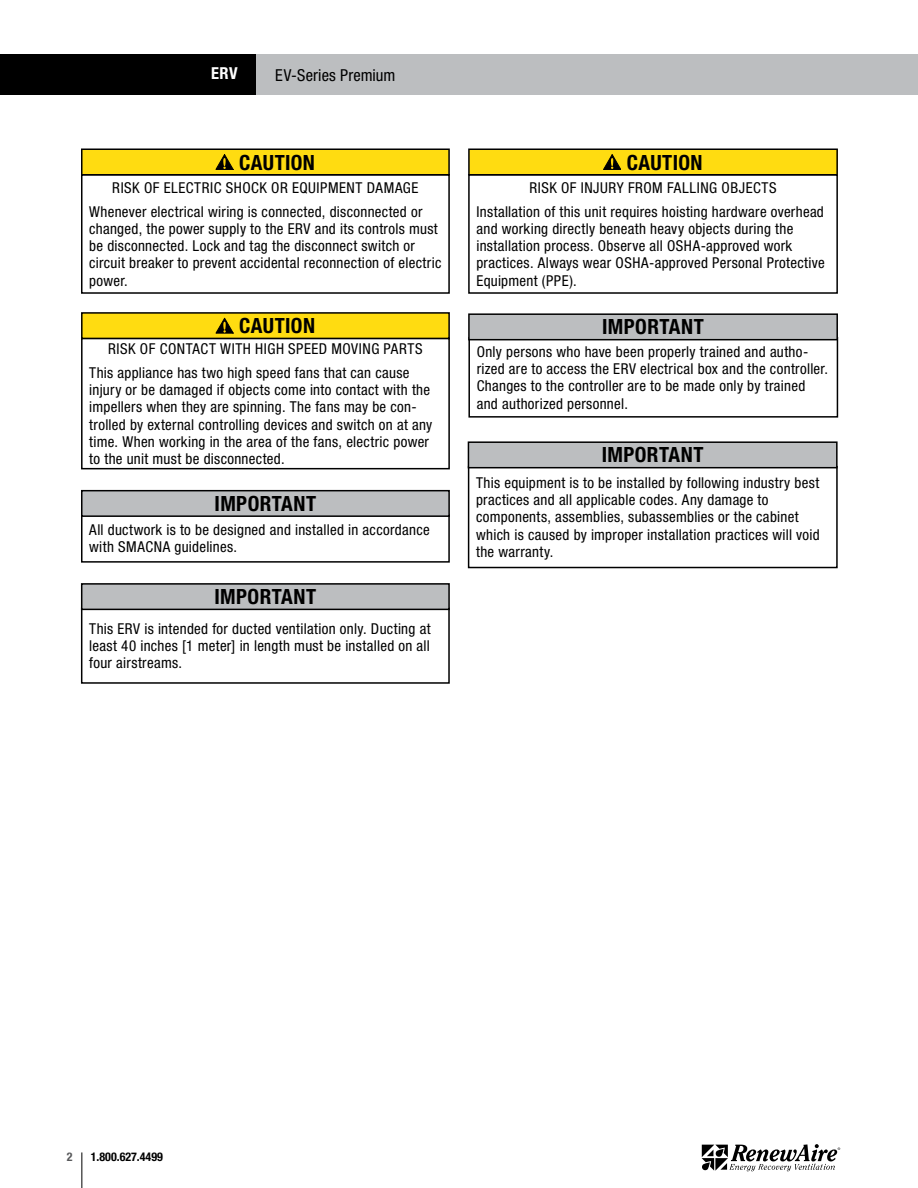
<style>
.page{position:relative;width:918px;height:1188px;background:#fff}
.page>*{position:absolute;margin:0;border:0;box-sizing:border-box;transform-origin:0 0}
.t1{font:700 condensed 21px "Helvetica Neue LT Std";letter-spacing:.02em;color:#000}
.t2{font:condensed 16.5px "Helvetica Neue LT Std";letter-spacing:.005em;color:#000}
.t3{font:700 condensed 16.5px "Helvetica Neue LT Std";color:#fff}
.t4{font:condensed 15px/17.2px "Helvetica Neue LT Std";letter-spacing:.02em;color:#000}
.t5{font:700 condensed 12px "Helvetica Neue LT Std";color:#000}
.t6{font:700 condensed 12px "Helvetica Neue LT Std";color:#58595b}
</style>
<div class="page">
<div style="left:256px;top:54px;width:662px;height:40px;background:#bcbec0"></div>
<div style="left:0;top:54px;width:256px;height:40px;background:#000"></div>
<hr style="left:82px;top:1152px;width:1px;height:36px;background:#000">
<svg style="left:702px;top:1144px;width:138px;height:27px"></svg>
<div style="left:82px;top:149px;width:367px;height:26px;background:#ffdc11"></div>
<svg style="left:216px;top:155px;width:17px;height:15px"></svg>
<div style="left:81px;top:148px;width:369px;height:28px;border:2px solid #000"></div>
<div style="left:468px;top:337px;width:370px;height:81px;border:2px solid #000"></div>
<div style="left:469px;top:314px;width:368px;height:26px;background:#bcbec0"></div>
<div style="left:468px;top:313px;width:370px;height:27px;border:2px solid #000"></div>
<div style="left:469px;top:149px;width:368px;height:26px;background:#ffdc11"></div>
<svg style="left:603px;top:155px;width:18px;height:15px"></svg>
<div style="left:468px;top:148px;width:370px;height:28px;border:2px solid #000"></div>
<div style="left:81px;top:338px;width:369px;height:131px;border:2px solid #000"></div>
<div style="left:82px;top:313px;width:367px;height:25px;background:#ffdc11"></div>
<svg style="left:216px;top:318px;width:17px;height:15px"></svg>
<div style="left:81px;top:312px;width:369px;height:27px;border:2px solid #000"></div>
<div style="left:468px;top:466px;width:370px;height:102px;border:2px solid #000"></div>
<div style="left:468px;top:442px;width:369px;height:26px;background:#bcbec0"></div>
<div style="left:468px;top:441px;width:370px;height:27px;border:2px solid #000"></div>
<div style="left:81px;top:514px;width:369px;height:49px;border:2px solid #000"></div>
<div style="left:82px;top:491px;width:367px;height:25px;background:#bcbec0"></div>
<div style="left:81px;top:490px;width:369px;height:27px;border:2px solid #000"></div>
<div style="left:81px;top:608px;width:369px;height:76px;border:2px solid #000"></div>
<div style="left:82px;top:584px;width:367px;height:25px;background:#bcbec0"></div>
<div style="left:81px;top:583px;width:369px;height:27px;border:2px solid #000"></div>
<p class="t3" style="left:211px;top:63px;width:28px">ERV</p>
<p class="t2" style="left:275px;top:66px;width:122px">EV-Series Premium</p>
<h1 class="t1" style="left:239px;top:149px;width:77px">CAUTION</h1>
<p class="t4" style="left:89px;top:175px;width:335px;line-height:24px;text-align:right">RISK OF ELECTRIC SHOCK OR EQUIPMENT DAMAGE<br>Whenever electrical wiring is connected, disconnected or</p>
<p class="t4" style="left:89px;top:220px;width:354px">changed, the power supply to the ERV and its controls must be disconnected. Lock and tag the disconnect switch or circuit breaker to prevent accidental reconnection of electric power.</p>
<h1 class="t1" style="left:239px;top:313px;width:77px">CAUTION</h1>
<p class="t4" style="left:89px;top:336px;width:335px;line-height:24px;text-indent:19px">RISK OF CONTACT WITH HIGH SPEED MOVING PARTS<br>This appliance has two high speed fans that can cause</p>
<p class="t4" style="left:89px;top:381px;width:345px">injury or be damaged if objects come into contact with the impellers when they are spinning. The fans may be con&shy;trolled by external controlling devices and switch on at any time. When working in the area of the fans, electric power to the unit must be disconnected.</p>
<h1 class="t1" style="left:215px;top:491px;width:103px">IMPORTANT</h1>
<p class="t4" style="left:89px;top:521px;width:342px">All ductwork is to be designed and installed in accordance with SMACNA guidelines.</p>
<h1 class="t1" style="left:215px;top:584px;width:103px">IMPORTANT</h1>
<p class="t4" style="left:89px;top:620px;width:343px;text-align:justify">This ERV is intended for ducted ventilation only. Ducting at least 40 inches [1 meter] in length must be installed on all four airstreams.</p>
<h1 class="t1" style="left:627px;top:149px;width:77px">CAUTION</h1>
<p class="t4" style="left:476px;top:175px;width:349px;line-height:24px;text-align:center">RISK OF INJURY FROM FALLING OBJECTS<br>Installation of this unit requires hoisting hardware overhead</p>
<p class="t4" style="left:476px;top:220px;width:350px">and working directly beneath heavy objects during the installation process. Observe all OSHA-approved work practices. Always wear OSHA-approved Personal Protective Equipment (PPE).</p>
<h1 class="t1" style="left:602px;top:314px;width:103px">IMPORTANT</h1>
<p class="t4" style="left:477px;top:343px;width:353px">Only persons who have been properly trained and autho&shy;rized are to access the ERV electrical box and the controller.<br>Changes to the controller are to be made only by trained and authorized personnel.</p>
<h1 class="t1" style="left:602px;top:442px;width:103px">IMPORTANT</h1>
<p class="t4" style="left:476px;top:474px;width:345px">This equipment is to be installed by following industry best practices and all applicable codes. Any damage to components, assemblies, subassemblies or the cabinet which is caused by improper installation practices will void the warranty.</p>
<p class="t6" style="left:67px;top:1150px;width:7px">2</p>
<p class="t5" style="left:91px;top:1150px;width:73px">1.800.627.4499</p>
</div>
